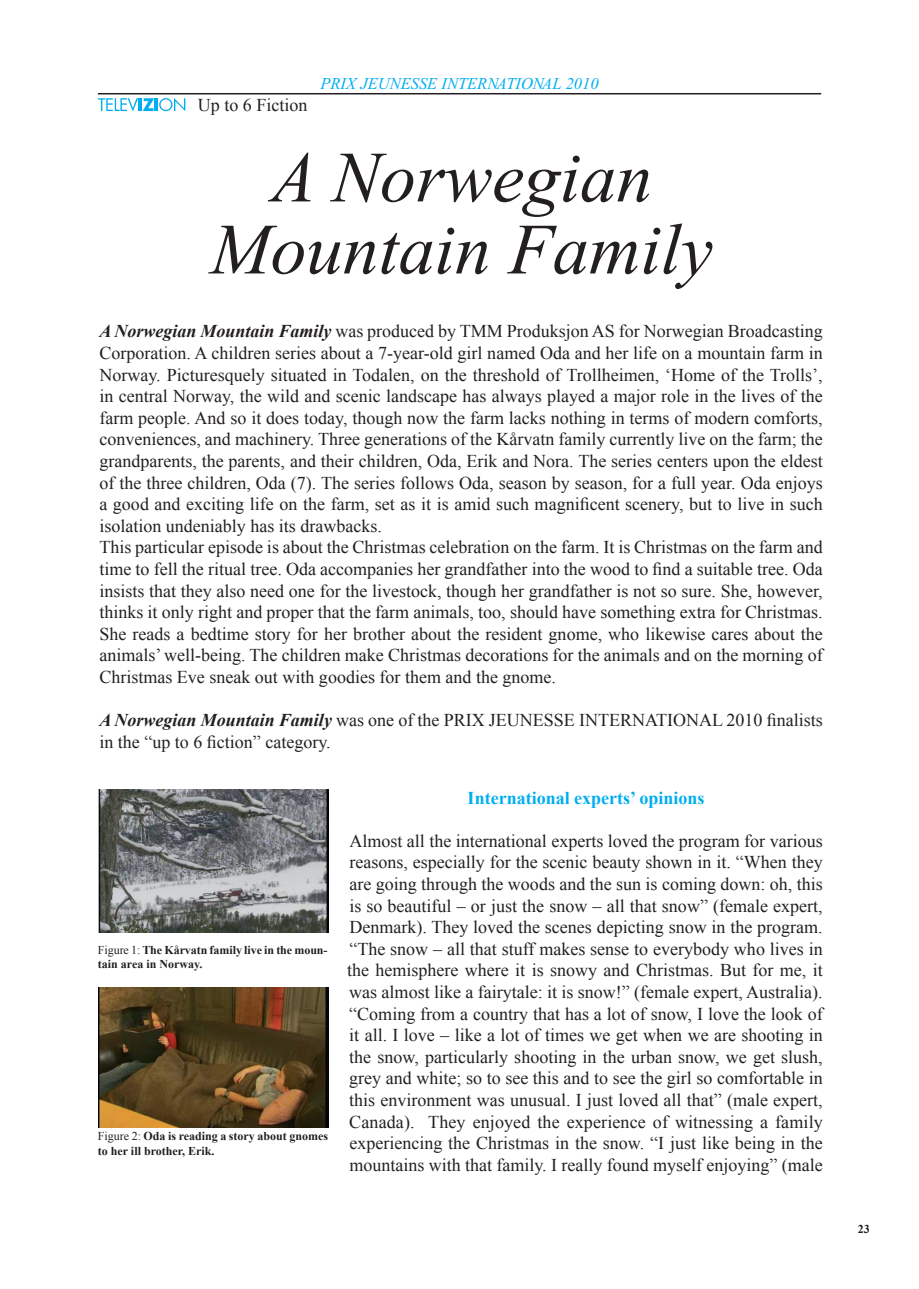
<style>
.page{position:relative;width:919px;height:1289px;background:#fff}
.page>*{position:absolute;margin:0;border:0;box-sizing:border-box;transform-origin:0 0}
.t1{font:italic 72px/72px "Times New Roman";color:#231f20;text-align:center}
.t2{font:18px/21.6px "Times New Roman";color:#231f20}
.t3{font:700 18px "Times New Roman";color:#00aeef}
.t4{font:italic 16.5px "Times New Roman CE";color:#00aeef}
.t5{font:700 12px/14.4px "Times New Roman";color:#231f20}
.s1{font-weight:700;font-style:italic}
.s2{font-weight:400}
</style>
<div class="page">
<hr style="left:98px;top:93px;width:723px;height:1px;background:#231f20">
<svg style="left:98px;top:98px;width:87px;height:14px"></svg>
<img style="left:98px;top:789px;width:230px;height:143px">
<img style="left:98px;top:987px;width:230px;height:140px">
<p class="t2" style="left:198px;top:94px;width:111px">Up to 6 Fiction</p>
<p class="t4" style="left:320px;top:74px;width:280px">PRIX JEUNESSE INTERNATIONAL 2010</p>
<h1 class="t1" style="left:210px;top:140px;width:503px">A Norwegian<br>Mountain Family</h1>
<p class="t2" style="left:99px;top:320px;width:725px"><span class="s1">A Norwegian Mountain Family</span> was produced by TMM Produksjon AS for Norwegian Broadcasting Corporation. A children series about a 7-year-old girl named Oda and her life on a mountain farm in Norway. Picturesquely situated in Todalen, on the threshold of Trollheimen, ‘Home of the Trolls’, in central Norway, the wild and scenic landscape has always played a major role in the lives of the farm people. And so it does today, though now the farm lacks nothing in terms of modern comforts, conveniences, and machinery. Three generations of the Kårvatn family currently live on the farm; the grandparents, the parents, and their children, Oda, Erik and Nora. The series centers upon the eldest of the three children, Oda (7). The series follows Oda, season by season, for a full year. Oda enjoys a good and exciting life on the farm, set as it is amid such magnificent scenery, but to live in such isolation undeniably has its drawbacks.<br>This particular episode is about the Christmas celebration on the farm. It is Christmas on the farm and time to fell the ritual tree. Oda accompanies her grandfather into the wood to find a suitable tree. Oda insists that they also need one for the livestock, though her grandfather is not so sure. She, however, thinks it only right and proper that the farm animals, too, should have something extra for Christmas.<br>She reads a bedtime story for her brother about the resident gnome, who likewise cares about the animals’ well-being. The children make Christmas decorations for the animals and on the morning of Christmas Eve sneak out with goodies for them and the gnome.</p>
<p class="t2" style="left:99px;top:709px;width:725px"><span class="s1">A Norwegian Mountain Family</span> was one of the PRIX JEUNESSE INTERNATIONAL 2010 finalists in the “up to 6 fiction” category.</p>
<p class="t3" style="left:467px;top:785px;width:238px">International experts’ opinions</p>
<p class="t2" style="left:347px;top:829px;width:477px;text-align:justify">Almost all the international experts loved the program for various reasons, especially for the scenic beauty shown in it. “When they are going through the woods and the sun is coming down: oh, this is so beautiful – or just the snow – all that snow” (female expert, Denmark). They loved the scenes depicting snow in the program. “The snow – all that stuff makes sense to everybody who lives in the hemisphere where it is snowy and Christmas. But for me, it was almost like a fairytale: it is snow!” (female expert, Australia). “Coming from a country that has a lot of snow, I love the look of it all. I love – like a lot of times we get when we are shooting in the snow, particularly shooting in the urban snow, we get slush, grey and white; so to see this and to see the girl so comfortable in this environment was unusual. I just loved all that” (male expert, Canada). They enjoyed the experience of witnessing a family experiencing the Christmas in the snow. “I just like being in the mountains with that family. I really found myself enjoying” (male</p>
<p class="t5" style="left:98px;top:942px;width:231px"><span class="s2">Figure 1:</span> The Kårvatn family live in the moun&shy;tain area in Norway.</p>
<p class="t5" style="left:98px;top:1128px;width:232px"><span class="s2">Figure 2:</span> Oda is reading a story about gnomes to her ill brother, Erik.</p>
<p class="t5" style="left:857px;top:1221px;width:13px">23</p>
</div>
